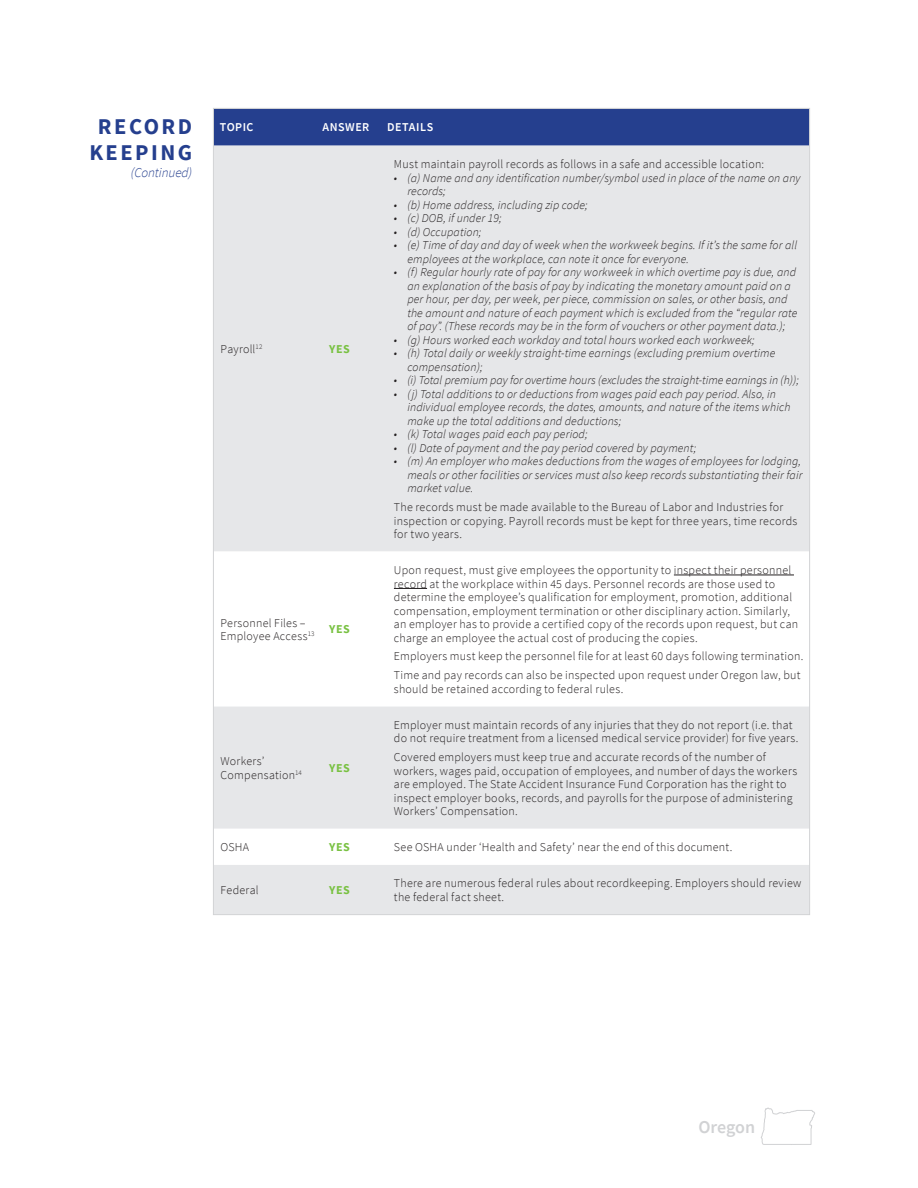
<style>
.page{position:relative;width:918px;height:1188px;background:#fff}
.page>*{position:absolute;margin:0;border:0;box-sizing:border-box;transform-origin:0 0}
.t1{font:700 22.5px/25.5px "Source Sans Pro";letter-spacing:.11em;color:#253f8e;text-align:center}
.t2{font:600 18px "Source Sans Pro";letter-spacing:-.01em;color:#d1d2d4}
.t3{font:italic 300 13.5px "Source Sans Pro";letter-spacing:-.01em;color:#253f8e}
.Row_Categories{font:300 12px/13.5px "Source Sans Pro";letter-spacing:.02em;color:#231f20}
.t4{font:italic 300 12px/13.5px "Source Sans Pro";letter-spacing:.01em;color:#231f20}
.Column_Headers{font:600 12px "Source Sans Pro";letter-spacing:.045em;color:#fff}
.Row_Categories_YES{font:700 12px "Source Sans Pro";letter-spacing:.045em;color:#79c142}
</style>
<div class="page">
<svg style="left:761px;top:1107px;width:54px;height:38px"></svg>
<div style="left:215px;top:110px;width:593px;height:36px;background:#253f8e"></div>
<div style="left:215px;top:146px;width:593px;height:767px;background:#e6e7e9"></div>
<svg style="left:215px;top:552px;width:593px;height:313px"></svg>
<hr style="left:674px;top:575px;width:120px;height:1px;background:#231f20">
<hr style="left:394px;top:588px;width:33px;height:1px;background:#231f20">
<p class="t1" style="left:89px;top:114px;width:104px">RECORD<br>KEEPING</p>
<p class="t3" style="left:131px;top:164px;width:63px">(Continued)</p>
<p class="Column_Headers" style="left:220px;top:119px;width:35px">TOPIC</p>
<p class="Column_Headers" style="left:322px;top:119px;width:48px">ANSWER</p>
<p class="Column_Headers" style="left:387px;top:119px;width:48px">DETAILS</p>
<p class="Row_Categories" style="left:221px;top:342px;width:44px">Payroll<sup>12</sup></p>
<p class="Row_Categories_YES" style="left:329px;top:341px;width:22px">YES</p>
<p class="Row_Categories" style="left:221px;top:616px;width:96px">Personnel Files –<br>Employee Access<sup>13</sup></p>
<p class="Row_Categories_YES" style="left:329px;top:621px;width:22px">YES</p>
<p class="Row_Categories" style="left:221px;top:755px;width:83px">Workers’<br>Compensation<sup>14</sup></p>
<p class="Row_Categories_YES" style="left:329px;top:760px;width:22px">YES</p>
<p class="Row_Categories" style="left:394px;top:157px;width:372px">Must maintain payroll records as follows in a safe and accessible location:</p>
<p class="t4" style="left:407px;top:171px;width:395px;text-indent:-14px">• (a) Name and any identification number/symbol used in place of the name on any records;</p>
<p class="t4" style="left:394px;top:198px;width:195px">• (b) Home address, including zip code;</p>
<p class="t4" style="left:394px;top:211px;width:109px">• (c) DOB, if under 19;</p>
<p class="t4" style="left:394px;top:225px;width:89px">• (d) Occupation;</p>
<p class="t4" style="left:407px;top:238px;width:391px;text-indent:-14px">• (e) Time of day and day of week when the workweek begins. If it’s the same for all employees at the workplace, can note it once for everyone.</p>
<p class="t4" style="left:407px;top:265px;width:392px;text-indent:-14px">• (f) Regular hourly rate of pay for any workweek in which overtime pay is due, and an explanation of the basis of pay by indicating the monetary amount paid on a per hour, per day, per week, per piece, commission on sales, or other basis, and the amount and nature of each payment which is excluded from the “regular rate of pay”. (These records may be in the form of vouchers or other payment data.);</p>
<p class="t4" style="left:394px;top:333px;width:362px">• (g) Hours worked each workday and total hours worked each workweek;</p>
<p class="t4" style="left:407px;top:346px;width:369px;text-indent:-14px">• (h) Total daily or weekly straight-time earnings (excluding premium overtime compensation);</p>
<p class="t4" style="left:394px;top:373px;width:406px">• (i) Total premium pay for overtime hours (excludes the straight-time earnings in (h));</p>
<p class="t4" style="left:407px;top:387px;width:385px;text-indent:-14px">• (j) Total additions to or deductions from wages paid each pay period. Also, in individual employee records, the dates, amounts, and nature of the items which make up the total additions and deductions;</p>
<p class="t4" style="left:394px;top:427px;width:195px">• (k) Total wages paid each pay period;</p>
<p class="t4" style="left:394px;top:441px;width:304px">• (l) Date of payment and the pay period covered by payment;</p>
<p class="t4" style="left:407px;top:454px;width:397px;text-indent:-14px">• (m) An employer who makes deductions from the wages of employees for lodging, meals or other facilities or services must also keep records substantiating their fair market value.</p>
<p class="Row_Categories" style="left:394px;top:500px;width:405px">The records must be made available to the Bureau of Labor and Industries for inspection or copying. Payroll records must be kept for three years, time records for two years.</p>
<p class="Row_Categories" style="left:394px;top:563px;width:406px">Upon request, must give employees the opportunity to inspect their personnel record at the workplace within 45 days. Personnel records are those used to determine the employee’s qualification for employment, promotion, additional compensation, employment termination or other disciplinary action. Similarly, an employer has to provide a certified copy of the records upon request, but can charge an employee the actual cost of producing the copies.</p>
<p class="Row_Categories" style="left:394px;top:650px;width:411px">Employers must keep the personnel file for at least 60 days following termination.</p>
<p class="Row_Categories" style="left:394px;top:669px;width:408px">Time and pay records can also be inspected upon request under Oregon law, but should be retained according to federal rules.</p>
<p class="Row_Categories" style="left:394px;top:718px;width:406px">Employer must maintain records of any injuries that they do not report (i.e. that do not require treatment from a licensed medical service provider) for five years.</p>
<p class="Row_Categories" style="left:394px;top:751px;width:405px">Covered employers must keep true and accurate records of the number of workers, wages paid, occupation of employees, and number of days the workers are employed. The State Accident Insurance Fund Corporation has the right to inspect employer books, records, and payrolls for the purpose of administering Workers’ Compensation.</p>
<p class="Row_Categories" style="left:221px;top:841px;width:30px">OSHA</p>
<p class="Row_Categories_YES" style="left:329px;top:839px;width:22px">YES</p>
<p class="Row_Categories" style="left:394px;top:841px;width:340px">See OSHA under ‘Health and Safety’ near the end of this document.</p>
<p class="Row_Categories" style="left:221px;top:883px;width:40px">Federal</p>
<p class="Row_Categories_YES" style="left:329px;top:882px;width:22px">YES</p>
<p class="Row_Categories" style="left:394px;top:877px;width:409px">There are numerous federal rules about recordkeeping. Employers should review the federal fact sheet.</p>
<p class="t2" style="left:699px;top:1115px;width:58px">Oregon</p>
</div>
